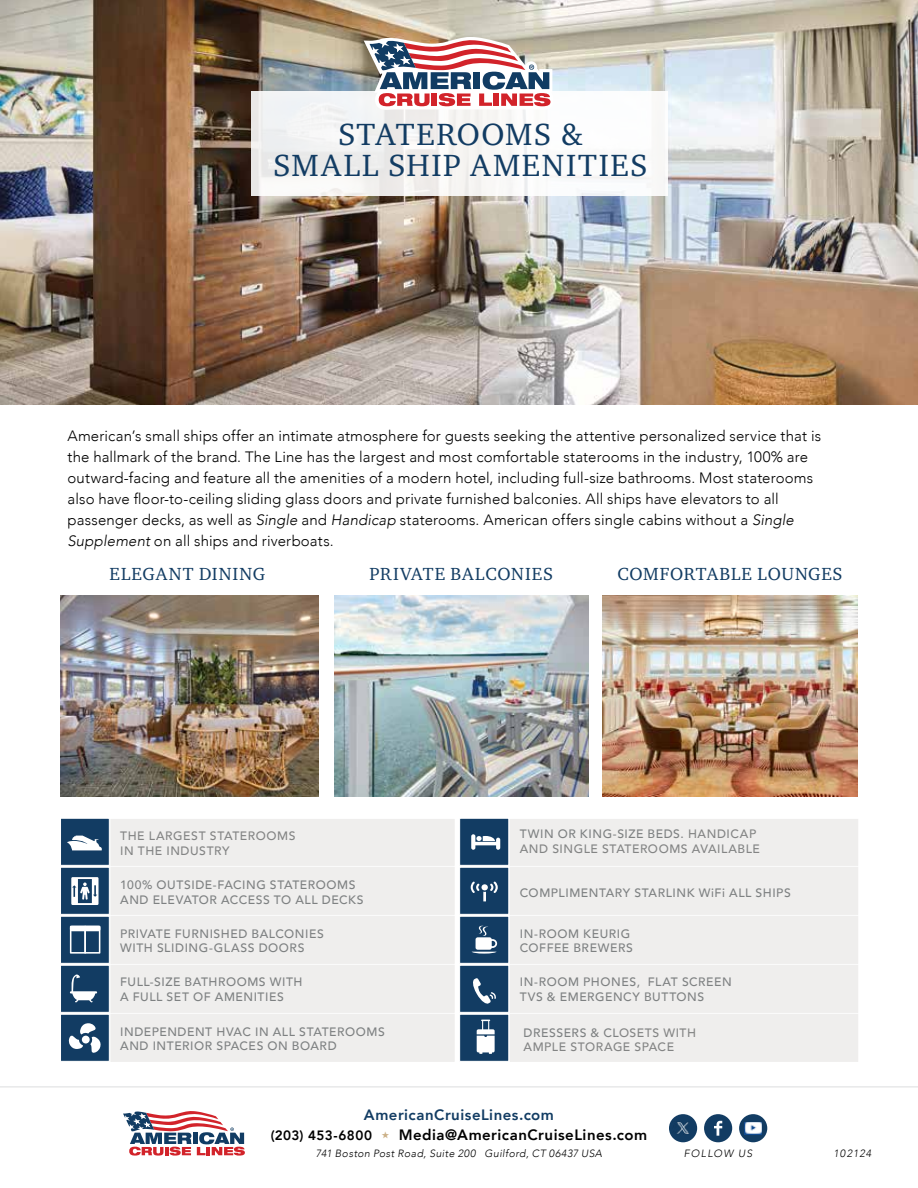
<style>
.page{position:relative;width:918px;height:1188px;background:#fff}
.page>*{position:absolute;margin:0;border:0;box-sizing:border-box;transform-origin:0 0}
.t1{font:31.5px/31.5px "Charter ITC Pro";letter-spacing:.05em;color:#123c63;text-align:center}
.t2{font:18px "Charter ITC Pro";letter-spacing:.045em;color:#123c63}
.t3{font:300 15px/21px "Avenir";letter-spacing:.01em;color:#000}
.t4{font:800 15px "Avenir";letter-spacing:.03em;color:#000}
.t5{font:800 15px "Avenir";letter-spacing:.03em;color:#123c63}
.t6{font:800 13.5px "Avenir";letter-spacing:.025em;color:#000}
.t7{font:500 12.15px/14.5px "Avenir";letter-spacing:.045em;color:#7e8182}
.t8{font:500 12.15px/14.5px "Avenir";letter-spacing:.045em;color:#838484}
.t9{font:italic 300 10.5px "Avenir";letter-spacing:.045em;color:#000}
.t10{font:italic 300 10.5px "Avenir";letter-spacing:.115em;color:#000}
.s1{font-style:italic}
.s2{color:#7e8182}
</style>
<div class="page">
<svg style="left:123px;top:1111px;width:122px;height:45px"></svg>
<div style="left:669px;top:1114px;width:28px;height:28px;background:#123c63;border-radius:50%"></div>
<div style="left:704px;top:1114px;width:28px;height:28px;background:#123c63;border-radius:50%"></div>
<svg style="left:714px;top:1121px;width:8px;height:15px"></svg>
<div style="left:739px;top:1114px;width:28px;height:28px;background:#123c63;border-radius:50%"></div>
<hr style="left:0;top:1087px;width:918px;height:1px;background:#dcddde">
<img style="left:745px;top:1122px;width:17px;height:12px">
<img style="left:676px;top:1122px;width:13px;height:12px">
<img style="left:61px;top:596px;width:258px;height:200px">
<img style="left:603px;top:596px;width:254px;height:200px">
<img style="left:334px;top:596px;width:255px;height:200px">
<img style="left:0;top:0;width:918px;height:405px">
<div style="left:110px;top:819px;width:345px;height:47px;background:#efeeed"></div>
<div style="left:510px;top:819px;width:348px;height:47px;background:#efeeed"></div>
<div style="left:110px;top:867px;width:345px;height:48px;background:#efeeed"></div>
<div style="left:510px;top:867px;width:348px;height:48px;background:#efeeed"></div>
<div style="left:110px;top:916px;width:345px;height:48px;background:#efeeed"></div>
<div style="left:510px;top:916px;width:348px;height:48px;background:#efeeed"></div>
<div style="left:110px;top:965px;width:345px;height:48px;background:#efeeed"></div>
<div style="left:510px;top:965px;width:348px;height:48px;background:#efeeed"></div>
<div style="left:110px;top:1014px;width:345px;height:48px;background:#efeeed"></div>
<div style="left:510px;top:1014px;width:348px;height:48px;background:#efeeed"></div>
<div style="left:60px;top:818px;width:50px;height:48px;background:#123c63;border:1px solid #fff"></div>
<div style="left:459px;top:818px;width:50px;height:48px;background:#123c63;border:1px solid #fff"></div>
<div style="left:60px;top:867px;width:50px;height:48px;background:#123c63;border:1px solid #fff"></div>
<div style="left:459px;top:867px;width:50px;height:48px;background:#123c63;border:1px solid #fff"></div>
<div style="left:60px;top:916px;width:50px;height:48px;background:#123c63;border:1px solid #fff"></div>
<div style="left:459px;top:916px;width:50px;height:48px;background:#123c63;border:1px solid #fff"></div>
<div style="left:60px;top:965px;width:50px;height:48px;background:#123c63;border:1px solid #fff"></div>
<div style="left:459px;top:965px;width:50px;height:48px;background:#123c63;border:1px solid #fff"></div>
<div style="left:60px;top:1014px;width:50px;height:48px;background:#123c63;border:1px solid #fff"></div>
<div style="left:459px;top:1014px;width:50px;height:48px;background:#123c63;border:1px solid #fff"></div>
<svg style="left:70px;top:975px;width:27px;height:27px"></svg>
<svg style="left:471px;top:834px;width:29px;height:16px"></svg>
<svg style="left:71px;top:877px;width:28px;height:28px"></svg>
<svg style="left:70px;top:926px;width:30px;height:28px"></svg>
<svg style="left:471px;top:882px;width:27px;height:19px"></svg>
<svg style="left:472px;top:926px;width:25px;height:28px"></svg>
<svg style="left:473px;top:978px;width:23px;height:26px"></svg>
<svg style="left:67px;top:836px;width:35px;height:14px"></svg>
<div style="left:251px;top:92px;width:416px;height:104px;background:linear-gradient(to right,#eeeded,#fdfdfc)"></div>
<svg style="left:69px;top:1023px;width:32px;height:30px"></svg>
<div style="left:82px;top:1036px;width:8px;height:7px;background:#fff;border-radius:50%"></div>
<svg style="left:477px;top:1020px;width:18px;height:34px"></svg>
<svg style="left:364px;top:37px;width:189px;height:73px"></svg>
<h1 class="t1" style="left:273px;top:118px;width:376px">STATEROOMS &amp;<br>SMALL SHIP AMENITIES</h1>
<p class="t3" style="left:68px;top:425px;width:755px">American’s small ships offer an intimate atmosphere for guests seeking the attentive personalized service that is the hallmark of the brand. The Line has the largest and most comfortable staterooms in the industry, 100% are outward-facing and feature all the amenities of a modern hotel, including full-size bathrooms. Most staterooms also have floor-to-ceiling sliding glass doors and private furnished balconies. All ships have elevators to all passenger decks, as well as <span class="s1">Single</span> and <span class="s1">Handicap</span> staterooms. American offers single cabins without a <span class="s1">Single Supplement</span> on all ships and riverboats.</p>
<p class="t2" style="left:110px;top:563px;width:157px">ELEGANT DINING</p>
<p class="t2" style="left:370px;top:563px;width:185px">PRIVATE BALCONIES</p>
<p class="t2" style="left:617px;top:563px;width:227px">COMFORTABLE LOUNGES</p>
<p class="t8" style="left:120px;top:828px;width:177px">THE LARGEST STATEROOMS<br>IN THE INDUSTRY</p>
<p class="t8" style="left:520px;top:826px;width:242px"><span class="s2">TWIN OR KING-SIZE BEDS.</span> HANDICAP<br>AND SINGLE STATEROOMS AVAILABLE</p>
<p class="t7" style="left:120px;top:877px;width:245px">100% OUTSIDE-FACING STATEROOMS<br>AND ELEVATOR ACCESS TO ALL DECKS</p>
<p class="t7" style="left:520px;top:885px;width:273px">COMPLIMENTARY STARLINK WiFi ALL SHIPS</p>
<p class="t7" style="left:120px;top:926px;width:205px">PRIVATE FURNISHED BALCONIES<br>WITH SLIDING-GLASS DOORS</p>
<p class="t7" style="left:520px;top:925px;width:115px">IN-ROOM KEURIG<br>COFFEE BREWERS</p>
<p class="t7" style="left:120px;top:974px;width:184px">FULL-SIZE BATHROOMS WITH<br>A FULL SET OF AMENITIES</p>
<p class="t7" style="left:520px;top:974px;width:213px">IN-ROOM PHONES, FLAT SCREEN<br>TVS &amp; EMERGENCY BUTTONS</p>
<p class="t7" style="left:120px;top:1024px;width:266px">INDEPENDENT HVAC IN ALL STATEROOMS<br>AND INTERIOR SPACES ON BOARD</p>
<p class="t8" style="left:524px;top:1024px;width:174px"><span class="s2">DRESSERS &amp; CL</span>OSETS WITH<br>AMPLE STORAGE SPACE</p>
<p class="t5" style="left:364px;top:1103px;width:192px">AmericanCruiseLines.com</p>
<p class="t6" style="left:271px;top:1125px;width:103px">(203) 453-6800</p>
<p class="t4" style="left:399px;top:1123px;width:250px">Media@AmericanCruiseLines.com</p>
<p class="t9" style="left:316px;top:1147px;width:288px">741 Boston Post Road, Suite 200 Guilford, CT 06437 USA</p>
<p class="t10" style="left:684px;top:1147px;width:70px">FOLLOW US</p>
<p class="t9" style="left:834px;top:1147px;width:39px">102124</p>
</div>
